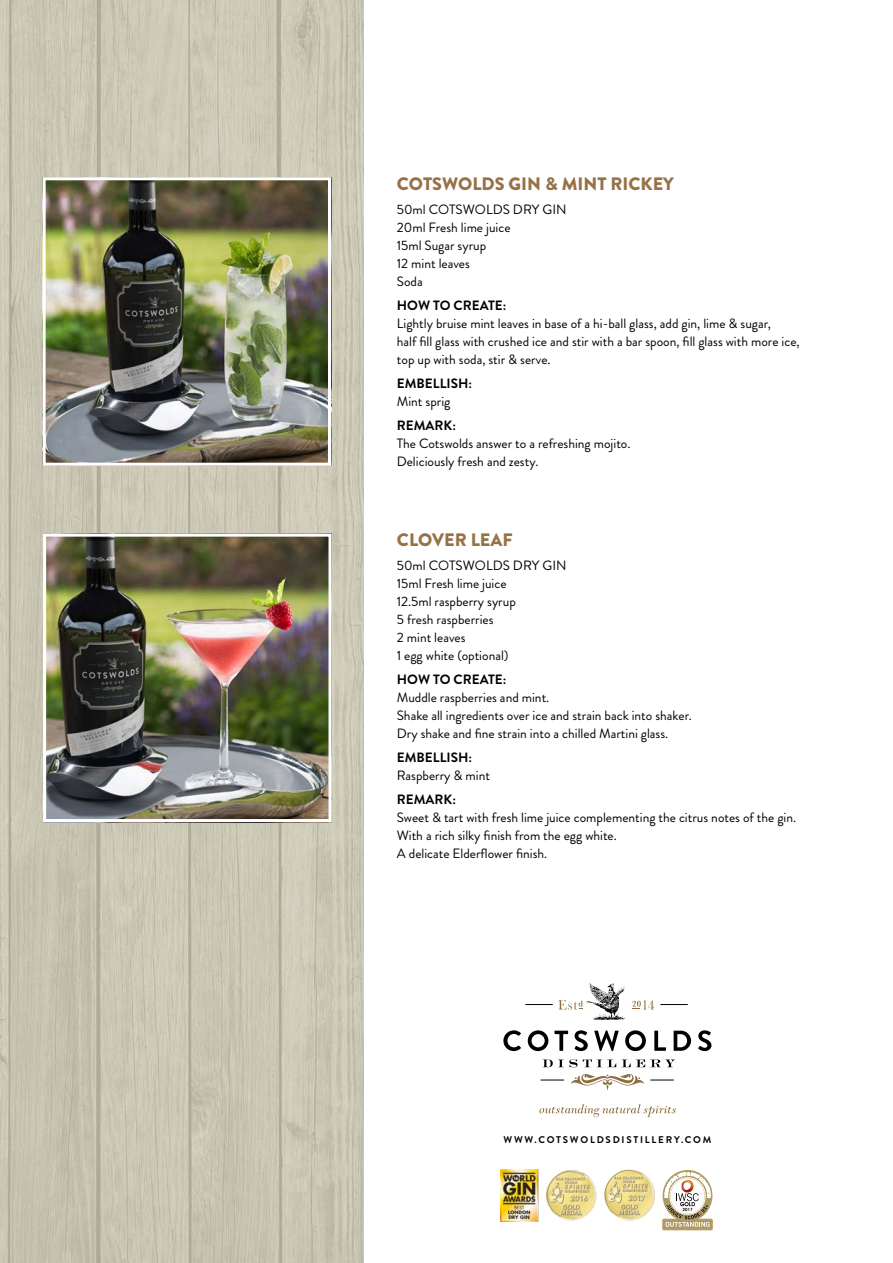
<style>
.page{position:relative;width:893px;height:1263px;background:#fff}
.page>*{position:absolute;margin:0;border:0;box-sizing:border-box;transform-origin:0 0}
.t1{font:900 18px "Brandon Grotesque";color:#967246}
.t2{font:13.5px/18px "Brandon Grotesque";color:#000}
.t3{font:700 13.5px "Brandon Grotesque";color:#000}
.t4{font:700 9.75px "Brandon Grotesque";letter-spacing:.18em;color:#000}
</style>
<div class="page">
<img style="left:1px;top:1px;width:363px;height:1262px">
<img style="left:47px;top:181px;width:280px;height:281px">
<div style="left:43px;top:177px;width:288px;height:289px;border:3px solid #fff"></div>
<img style="left:47px;top:537px;width:281px;height:281px">
<div style="left:43px;top:533px;width:289px;height:289px;border:3px solid #fff"></div>
<svg style="left:543px;top:1059px;width:34px;height:8px"></svg>
<svg style="left:583px;top:1059px;width:92px;height:8px"></svg>
<svg style="left:632px;top:1000px;width:22px;height:9px"></svg>
<svg style="left:660px;top:1004px;width:28px;height:1px"></svg>
<svg style="left:541px;top:1080px;width:23px;height:1px"></svg>
<svg style="left:503px;top:1030px;width:18px;height:21px"></svg>
<svg style="left:528px;top:1030px;width:20px;height:21px"></svg>
<svg style="left:554px;top:1031px;width:14px;height:20px"></svg>
<svg style="left:574px;top:1030px;width:14px;height:21px"></svg>
<svg style="left:594px;top:1030px;width:25px;height:21px"></svg>
<svg style="left:625px;top:1030px;width:21px;height:21px"></svg>
<svg style="left:654px;top:1031px;width:12px;height:20px"></svg>
<svg style="left:674px;top:1031px;width:17px;height:20px"></svg>
<svg style="left:698px;top:1030px;width:13px;height:21px"></svg>
<svg style="left:571px;top:1074px;width:73px;height:16px"></svg>
<svg style="left:650px;top:1080px;width:24px;height:1px"></svg>
<svg style="left:525px;top:983px;width:101px;height:37px"></svg>
<svg style="left:539px;top:1104px;width:137px;height:13px"></svg>
<img style="left:500px;top:1170px;width:38px;height:51px">
<img style="left:546px;top:1169px;width:50px;height:51px;border-radius:25px">
<img style="left:604px;top:1169px;width:51px;height:51px;border-radius:25px">
<div style="left:663px;top:1219px;width:49px;height:11px;background:#ae9a64"></div>
<div style="left:662px;top:1219px;width:51px;height:11px;border:1px solid #ae9a64"></div>
<svg style="left:663px;top:1171px;width:49px;height:50px"></svg>
<svg style="left:665px;top:1172px;width:45px;height:55px"></svg>
<h1 class="t1" style="left:397px;top:171px;width:278px">COTSWOLDS GIN &amp; MINT RICKEY</h1>
<p class="t2" style="left:397px;top:200px;width:171px">50ml COTSWOLDS DRY GIN<br>20ml Fresh lime juice<br>15ml Sugar syrup<br>12 mint leaves<br>Soda</p>
<p class="t3" style="left:397px;top:296px;width:111px">HOW TO CREATE:</p>
<p class="t2" style="left:397px;top:314px;width:404px">Lightly bruise mint leaves in base of a hi-ball glass, add gin, lime &amp; sugar,<br>half fill glass with crushed ice and stir with a bar spoon, fill glass with more ice, top up with soda, stir &amp; serve.</p>
<p class="t3" style="left:397px;top:374px;width:77px">EMBELLISH:</p>
<p class="t2" style="left:397px;top:392px;width:55px">Mint sprig</p>
<p class="t3" style="left:397px;top:416px;width:61px">REMARK:</p>
<p class="t2" style="left:397px;top:434px;width:235px">The Cotswolds answer to a refreshing mojito.<br>Deliciously fresh and zesty.</p>
<h1 class="t1" style="left:397px;top:527px;width:117px">CLOVER LEAF</h1>
<p class="t2" style="left:397px;top:556px;width:171px">50ml COTSWOLDS DRY GIN<br>15ml Fresh lime juice<br>12.5ml raspberry syrup<br>5 fresh raspberries<br>2 mint leaves<br>1 egg white (optional)</p>
<p class="t3" style="left:397px;top:670px;width:111px">HOW TO CREATE:</p>
<p class="t2" style="left:397px;top:688px;width:296px">Muddle raspberries and mint.<br>Shake all ingredients over ice and strain back into shaker.<br>Dry shake and fine strain into a chilled Martini glass.</p>
<p class="t3" style="left:397px;top:748px;width:77px">EMBELLISH:</p>
<p class="t2" style="left:397px;top:766px;width:95px">Raspberry &amp; mint</p>
<p class="t3" style="left:397px;top:790px;width:61px">REMARK:</p>
<p class="t2" style="left:397px;top:808px;width:401px">Sweet &amp; tart with fresh lime juice complementing the citrus notes of the gin.<br>With a rich silky finish from the egg white.<br>A delicate Elderflower finish.</p>
<p class="t4" style="left:503px;top:1132px;width:209px">WWW.COTSWOLDSDISTILLERY.COM</p>
</div>
